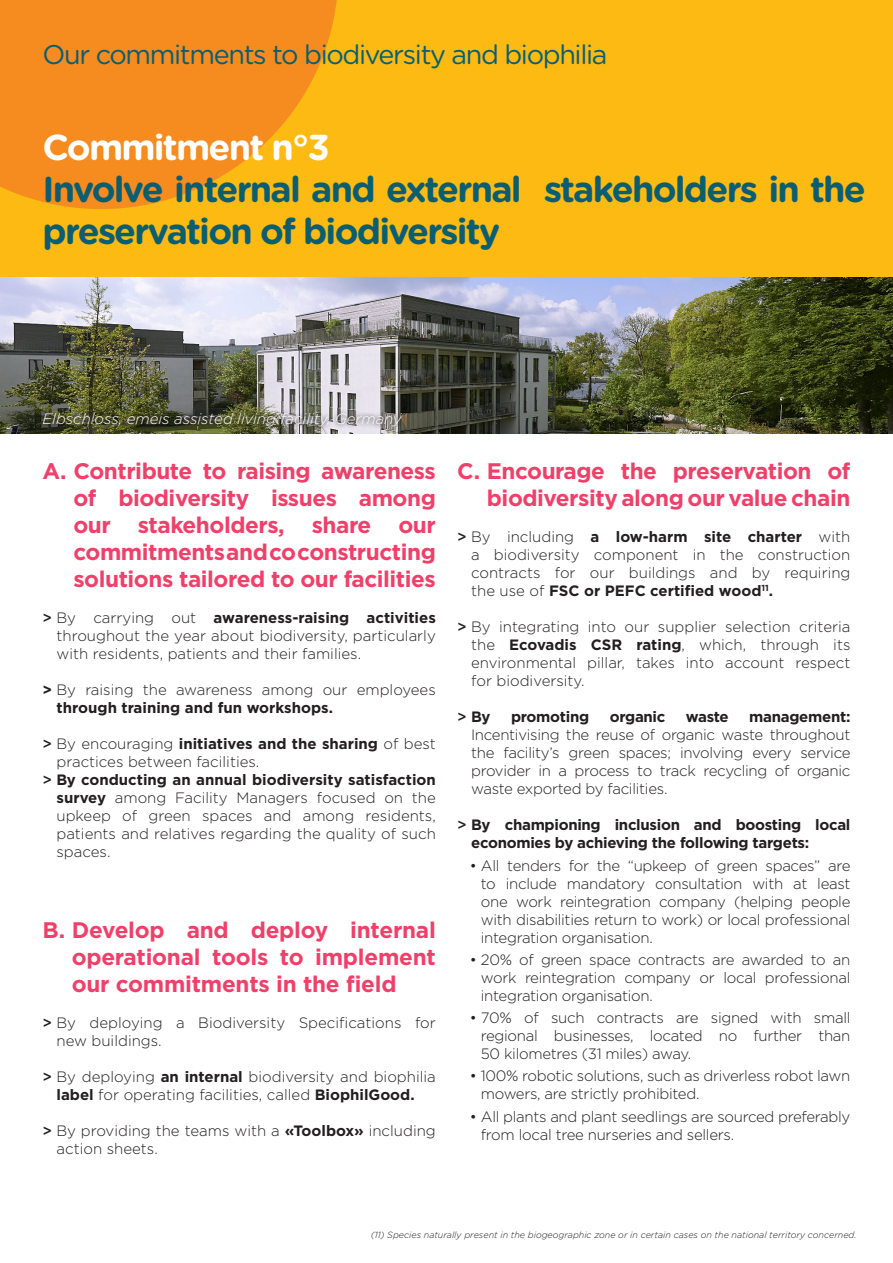
<style>
.page{position:relative;width:893px;height:1263px;background:#fff}
.page>*{position:absolute;margin:0;border:0;box-sizing:border-box;transform-origin:0 0}
.t1{font:700 36px/42px "Gotham Rounded";letter-spacing:-.05em;color:#0b5e71}
.t2{font:700 36px "Gotham Rounded";letter-spacing:-.05em;color:#fff}
.t3{font:27px "Gotham Rounded";letter-spacing:-.05em;color:#0b5e71}
.t4{font:700 22.5px/27px "Gotham";letter-spacing:-.02em;color:#ef406a;text-align:justify}
.t5{font:300 15px/18px "Gotham";letter-spacing:-.015em;color:#231f20;text-align:justify}
.t6{font:700 15px/18px "Gotham";letter-spacing:-.02em;color:#231f20}
.t7{font:italic 300 15px "Gotham";color:#fff}
.t8{font:italic 300 9px "Gotham";color:#231f20}
.s1{font-weight:500}
.s2{font-weight:700}
</style>
<div class="page">
<div style="left:0;top:0;width:893px;height:318px;background:#fcba13"></div>
<svg style="left:0;top:0;width:337px;height:209px;fill:#f68b1f"></svg>
<img style="left:0;top:278px;width:893px;height:156px">
<svg style="left:39px;top:409px;width:367px;height:22px;background:#666752"></svg>
<p class="t3" style="left:43px;top:36px;width:566px">Our commitments to biodiversity and biophilia</p>
<p class="t2" style="left:43px;top:121px;width:289px">Commitment n°3</p>
<p class="t1" style="left:43px;top:167px;width:825px">Involve internal and external stakeholders in the preservation of biodiversity</p>
<p class="t7" style="left:43px;top:410px;width:361px">Elbschloss, emeis assisted living facility, Germany</p>
<p class="t4" style="left:73px;top:458px;width:364px;text-indent:-31px">A. Contribute to raising awareness of biodiversity issues among our stakeholders, share our commitments and co constructing solutions tailored to our facilities</p>
<p class="t5" style="left:57px;top:609px;width:381px;text-indent:-14px"><span class="s1">&gt;</span> By carrying out <span class="s2">awareness-raising activities </span>throughout the year about biodiversity, particularly with residents, patients and their families.</p>
<p class="t5" style="left:57px;top:681px;width:381px;text-indent:-14px"><span class="s2">&gt;</span> By raising the awareness among our employees <span class="s2">through training and fun workshops.</span></p>
<p class="t5" style="left:57px;top:735px;width:381px;text-indent:-14px"><span class="s1">&gt;</span> By encouraging <span class="s2">initiatives and the sharing</span> of best practices between facilities.</p>
<p class="t5" style="left:57px;top:771px;width:381px;text-indent:-14px"><span class="s1">&gt;</span> <span class="s2">By conducting an annual biodiversity satisfaction survey</span> among Facility Managers focused on the upkeep of green spaces and among residents, patients and relatives regarding the quality of such spaces.</p>
<p class="t4" style="left:72px;top:917px;width:366px;text-indent:-29px">B. Develop and deploy internal operational tools to implement our commitments in the field</p>
<p class="t5" style="left:57px;top:1014px;width:381px;text-indent:-14px"><span class="s1">&gt;</span> By deploying a Biodiversity Specifications for new buildings.</p>
<p class="t5" style="left:43px;top:1068px;width:395px;text-align:center"><span class="s1">&gt;</span> By deploying <span class="s2">an internal</span> biodiversity and biophilia <span class="s2">label</span> for operating facilities, called <span class="s2">BiophilGood.</span></p>
<p class="t5" style="left:57px;top:1122px;width:381px;text-indent:-14px"><span class="s1">&gt;</span> By providing the teams with a <span class="s2">«Toolbox»</span> including action sheets.</p>
<p class="t4" style="left:457px;top:458px;width:395px;text-align:right">C. Encourage the preservation of biodiversity along our value chain</p>
<p class="t5" style="left:471px;top:528px;width:381px;text-indent:-14px"><span class="s1">&gt;</span> By including <span class="s2">a low-harm site charter</span> with a biodiversity component in the construction contracts for our buildings and by requiring the use of <span class="s2">FSC or PEFC certified wood</span><sup>11</sup><span class="s2">.</span></p>
<p class="t5" style="left:471px;top:618px;width:381px;text-indent:-14px"><span class="s1">&gt;</span> By integrating into our supplier selection criteria the <span class="s2">Ecovadis CSR rating</span>, which, through its environmental pillar, takes into account respect for biodiversity.</p>
<p class="t6" style="left:457px;top:708px;width:35px"><span class="s1">&gt;</span> By</p>
<p class="t6" style="left:511px;top:708px;width:80px">promoting</p>
<p class="t6" style="left:610px;top:708px;width:57px">organic</p>
<p class="t6" style="left:686px;top:708px;width:44px">waste</p>
<p class="t5" style="left:471px;top:708px;width:381px;text-indent:278px"><span class="s2">management:<br></span>Incentivising the reuse of organic waste throughout the facility’s green spaces; involving every service provider in a process to track recycling of organic waste exported by facilities.</p>
<p class="t6" style="left:471px;top:816px;width:381px;text-indent:-14px"><span class="s1">&gt;</span> By championing inclusion and boosting local economies by achieving the following targets:</p>
<p class="t5" style="left:481px;top:856px;width:371px;text-indent:-11px">• All tenders for the “upkeep of green spaces” are to include mandatory consultation with at least one work reintegration company (helping people with disabilities return to work) or local professional integration organisation.</p>
<p class="t5" style="left:481px;top:950px;width:371px;text-indent:-11px">• 20% of green space contracts are awarded to an work reintegration company or local professional integration organisation.</p>
<p class="t5" style="left:481px;top:1008px;width:371px;text-indent:-11px">• 70% of such contracts are signed with small regional businesses, located no further than 50 kilometres (31 miles) away.</p>
<p class="t5" style="left:481px;top:1067px;width:371px;text-indent:-11px">• 100% robotic solutions, such as driverless robot lawn mowers, are strictly prohibited.</p>
<p class="t5" style="left:481px;top:1107px;width:371px;text-indent:-11px">• All plants and plant seedlings are sourced preferably from local tree nurseries and sellers.</p>
<p class="t8" style="left:371px;top:1229px;width:487px">(11) Species naturally present in the biogeographic zone or in certain cases on the national territory concerned.</p>
</div>
